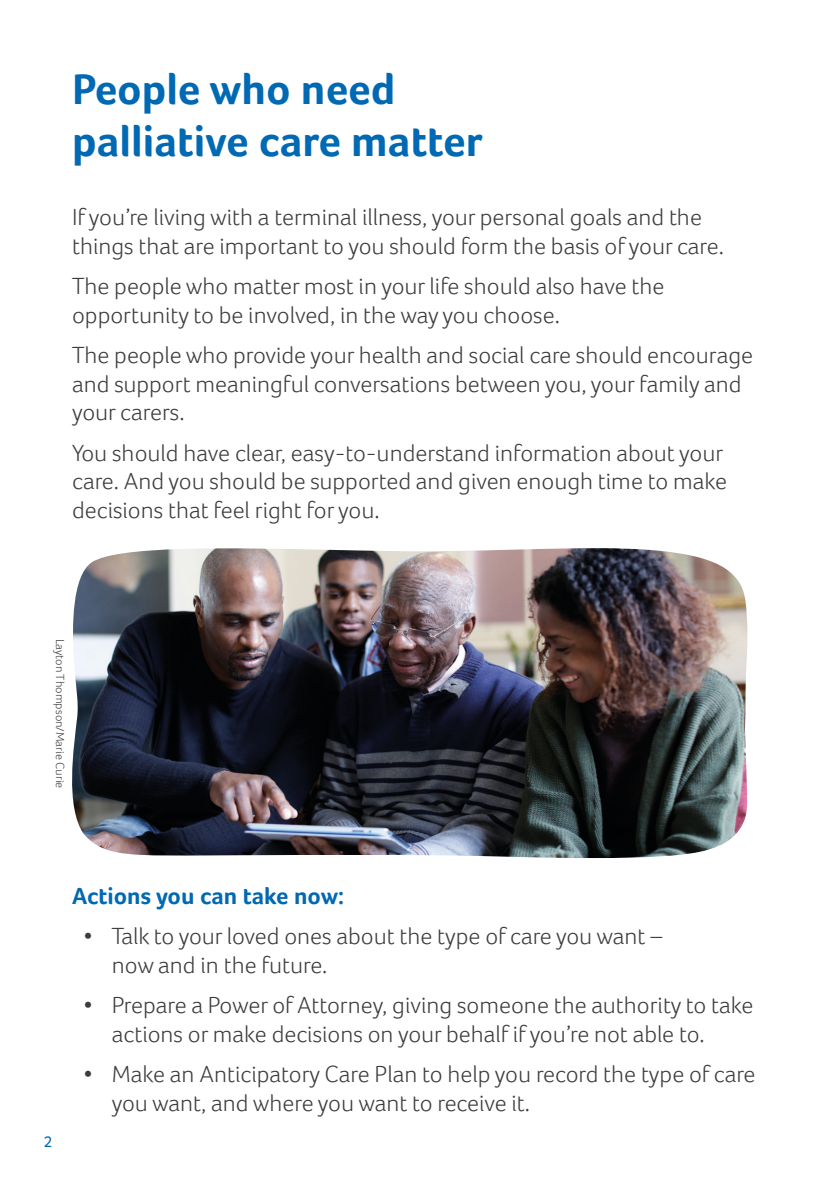
<style>
.page{position:relative;width:840px;height:1191px;background:#fff}
.page>*{position:absolute;margin:0;border:0;box-sizing:border-box;transform-origin:0 0}
.t1{font:700 44px/52.8px "Foco";color:#0069b4}
.t2{font:300 24px/28.8px "Foco";color:#3d3d3c}
.t3{font:700 24px "Foco";color:#0069b4}
.t4{font:16px "Foco";color:#0069b4}
.t5{font:300 12px "Foco";color:#3d3d3c}
</style>
<div class="page">
<img style="left:72px;top:548px;width:676px;height:310px">
<h1 class="t1" style="left:72px;top:62px;width:412px">People who need palliative care matter</h1>
<p class="t2" style="left:72px;top:202px;width:653px">If you’re living with a terminal illness, your personal goals and the things that are important to you should form the basis of your care.</p>
<p class="t2" style="left:72px;top:271px;width:593px">The people who matter most in your life should also have the opportunity to be involved, in the way you choose.</p>
<p class="t2" style="left:72px;top:340px;width:682px">The people who provide your health and social care should encourage and support meaningful conversations between you, your family and your carers.</p>
<p class="t2" style="left:72px;top:438px;width:656px">You should have clear, easy-to-understand information about your care. And you should be supported and given enough time to make decisions that feel right for you.</p>
<p class="t5" style="left:67px;top:638px;width:151px;rotate:90deg">Layton Thompson/Marie Curie</p>
<p class="t4" style="left:44px;top:1132px;width:10px">2</p>
<p class="t3" style="left:72px;top:881px;width:273px">Actions you can take now:</p>
<p class="t2" style="left:112px;top:921px;width:551px;text-indent:-28px">• Talk to your loved ones about the type of care you want – now and in the future.</p>
<p class="t2" style="left:112px;top:990px;width:643px;text-indent:-28px">• Prepare a Power of Attorney, giving someone the authority to take actions or make decisions on your behalf if you’re not able to.</p>
<p class="t2" style="left:112px;top:1059px;width:645px;text-indent:-28px">• Make an Anticipatory Care Plan to help you record the type of care you want, and where you want to receive it.</p>
</div>
